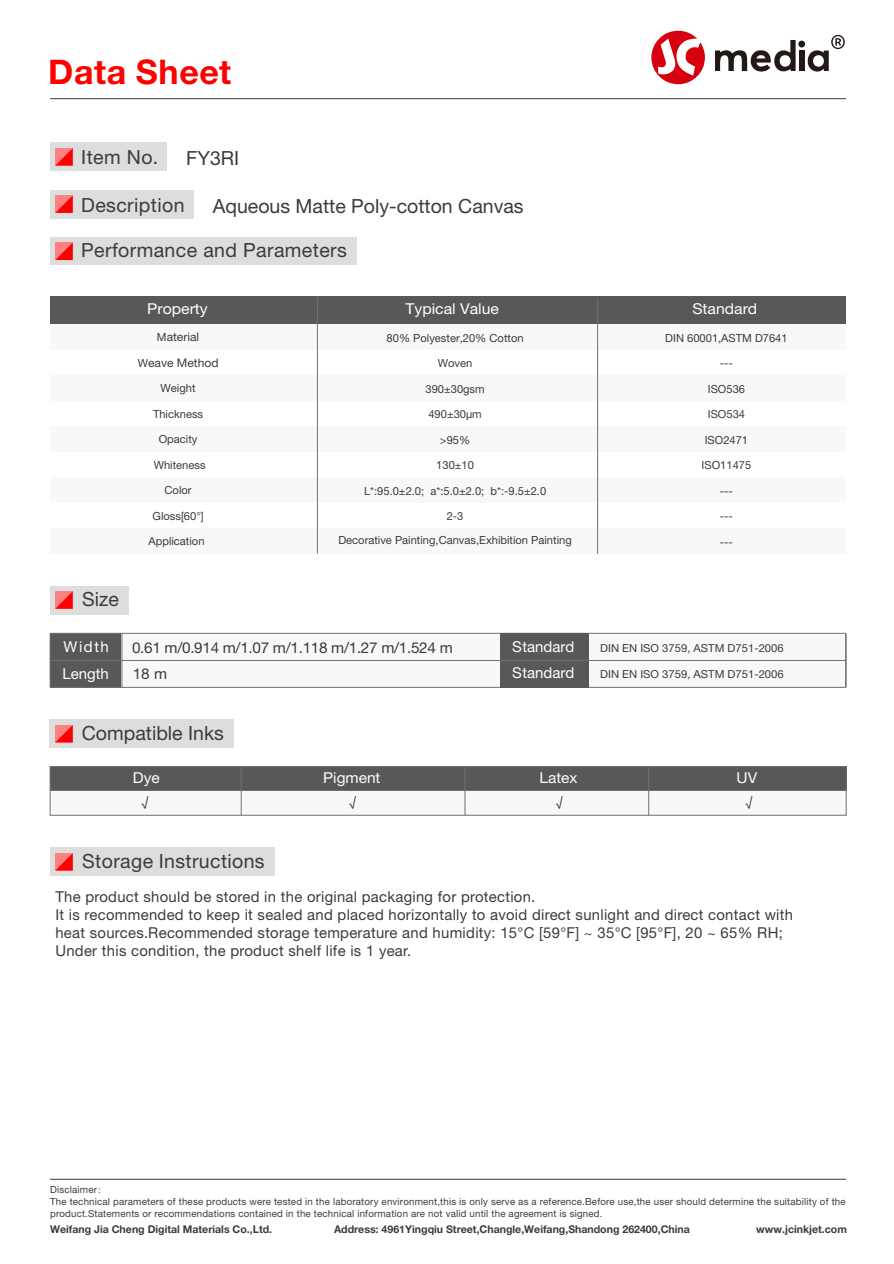
<style>
.page{position:relative;width:894px;height:1264px;background:#fff}
.page>*{position:absolute;margin:0;border:0;box-sizing:border-box;transform-origin:0 0}
.t1{font:700 33.9px "Helvetica Neue LT Pro";letter-spacing:.02em;color:#f00}
.t2{font:19.5px "Helvetica Neue LT Pro";letter-spacing:.02em;color:#3e3a39}
.t3{font:19.5px "Helvetica Neue LT Pro";color:#3e3a39}
.t4{font:15px/17.9px "Helvetica Neue LT Pro";letter-spacing:.02em;color:#3e3a39}
.t5{font:15px "Helvetica Neue LT Pro";color:#fff}
.t6{font:15px "Helvetica Neue LT Pro";letter-spacing:-.02em;color:#3d3a39}
.t7{font:15px "Helvetica Neue LT Pro";color:#fff;scale:1.05 1}
.t8{font:12.45px "Helvetica Neue LT Pro";color:#3e3a39;scale:1.04 1}
.t9{font:11.85px/25.5px "Helvetica Neue LT Pro";color:#3d3a39;text-align:center}
.t10{font:11.1px/24px "Helvetica Neue LT Pro";color:#3d3a39;text-align:center}
.t11{font:700 10.65px "Helvetica Neue LT Pro";color:#3e3a39}
.t12{font:9.75px/11.6px "Helvetica Neue LT Pro";letter-spacing:.02em;color:#3e3a39}
.s1{font-size:11.1px}
.s2{font-family:"Adobe Song Std";font-weight:300}
</style>
<div class="page">
<hr style="left:50px;top:1178px;width:796px;height:1px;background:#3e3a39">
<div style="left:50px;top:296px;width:795px;height:28px;background:#595757"></div>
<div style="left:50px;top:324px;width:795px;height:26px;background:#f7f8f8"></div>
<div style="left:50px;top:375px;width:795px;height:26px;background:#f7f8f8"></div>
<div style="left:50px;top:426px;width:795px;height:26px;background:#f7f8f8"></div>
<div style="left:50px;top:477px;width:795px;height:26px;background:#f7f8f8"></div>
<div style="left:50px;top:528px;width:795px;height:26px;background:#f7f8f8"></div>
<div style="left:50px;top:766px;width:795px;height:24px;background:#595757"></div>
<div style="left:50px;top:790px;width:796px;height:25px;background:#f7f8f8"></div>
<hr style="left:50px;top:790px;width:796px;height:1px;background:#727171">
<hr style="left:241px;top:767px;width:1px;height:48px;background:#727171">
<hr style="left:648px;top:767px;width:1px;height:48px;background:#727171">
<hr style="left:464px;top:767px;width:1px;height:48px;background:#727171">
<div style="left:50px;top:766px;width:796px;height:49px;border:1px solid #727171"></div>
<hr style="left:597px;top:298px;width:1px;height:256px;background:#727171">
<hr style="left:317px;top:296px;width:1px;height:257px;background:#727171">
<div style="left:50px;top:142px;width:117px;height:29px;background:#dcdddd"></div>
<div style="left:50px;top:237px;width:306px;height:28px;background:#dcdddd"></div>
<svg style="left:55px;top:148px;width:18px;height:17px"></svg>
<svg style="left:55px;top:243px;width:18px;height:17px"></svg>
<div style="left:50px;top:190px;width:143px;height:29px;background:#dcdddd"></div>
<svg style="left:55px;top:195px;width:18px;height:18px"></svg>
<div style="left:50px;top:633px;width:72px;height:54px;background:#595757"></div>
<div style="left:122px;top:633px;width:722px;height:54px;background:#f7f8f8"></div>
<hr style="left:50px;top:633px;width:795px;height:1px;background:#727171">
<hr style="left:50px;top:633px;width:1px;height:54px;background:#727171">
<hr style="left:845px;top:633px;width:1px;height:54px;background:#727171">
<hr style="left:122px;top:633px;width:1px;height:54px;background:#727171">
<hr style="left:50px;top:687px;width:795px;height:1px;background:#727171">
<div style="left:50px;top:585px;width:79px;height:29px;background:#dcdddd"></div>
<svg style="left:55px;top:591px;width:18px;height:17px"></svg>
<div style="left:500px;top:633px;width:88px;height:54px;background:#595757"></div>
<div style="left:49px;top:719px;width:185px;height:29px;background:#dcdddd"></div>
<svg style="left:55px;top:725px;width:18px;height:17px"></svg>
<div style="left:50px;top:847px;width:224px;height:29px;background:#dcdddd"></div>
<svg style="left:55px;top:853px;width:18px;height:17px"></svg>
<hr style="left:50px;top:98px;width:796px;height:1px;background:#3e3a39">
<svg style="left:651px;top:31px;width:53px;height:53px"></svg>
<svg style="left:807px;top:35px;width:37px;height:37px"></svg>
<svg style="left:715px;top:40px;width:80px;height:32px"></svg>
<div style="left:799px;top:51px;width:5px;height:20px;background:#231815"></div>
<div style="left:798px;top:41px;width:7px;height:7px;background:#231815;border-radius:50%"></div>
<hr style="left:50px;top:660px;width:795px;height:1px;background:#727171">
<h1 class="t1" style="left:48px;top:50px;width:184px">Data Sheet</h1>
<h2 class="t2" style="left:81px;top:145px;width:79px">Item No.</h2>
<h2 class="t2" style="left:186px;top:146px;width:55px">FY3RI</h2>
<h2 class="t3" style="left:213px;top:194px;width:312px">Aqueous Matte Poly-cotton Canvas</h2>
<h2 class="t2" style="left:81px;top:193px;width:105px">Description</h2>
<h2 class="t2" style="left:81px;top:238px;width:267px">Performance and Parameters</h2>
<h3 class="t7" style="left:147px;top:299px;width:59px">Property</h3>
<h3 class="t7" style="left:405px;top:299px;width:91px">Typical Value</h3>
<h3 class="t7" style="left:692px;top:299px;width:63px">Standard</h3>
<h2 class="t2" style="left:82px;top:587px;width:38px">Size</h2>
<p class="t9" style="left:138px;top:324px;width:82px"><span class="s1">M</span>aterial<br><span class="s1">W</span>eave Method</p>
<p class="t10" style="left:161px;top:376px;width:36px">Weight</p>
<p class="t10" style="left:153px;top:401px;width:52px">Thickness</p>
<p class="t10" style="left:159px;top:427px;width:40px">Opacity</p>
<p class="t10" style="left:154px;top:452px;width:53px">Whiteness</p>
<p class="t10" style="left:164px;top:478px;width:29px">Color</p>
<p class="t10" style="left:152px;top:503px;width:53px">Gloss[60°]</p>
<p class="t10" style="left:148px;top:529px;width:57px">Application</p>
<p class="t10" style="left:386px;top:325px;width:138px">80% Polyester,20% Cotton</p>
<p class="t10" style="left:438px;top:351px;width:36px">Woven</p>
<p class="t10" style="left:425px;top:376px;width:61px">390±30gsm</p>
<p class="t10" style="left:428px;top:402px;width:55px">490±30μm</p>
<p class="t10" style="left:440px;top:427px;width:32px">&gt;95%</p>
<p class="t10" style="left:436px;top:453px;width:39px">130±10</p>
<p class="t10" style="left:364px;top:478px;width:184px">L*:95.0±2.0; a*:5.0±2.0; b*:-9.5±2.0</p>
<p class="t10" style="left:338px;top:504px;width:235px">2-3<br>Decorative Painting,Canvas,Exhibition Painting</p>
<p class="t10" style="left:665px;top:325px;width:124px">DIN 60001,ASTM D7641</p>
<p class="t10" style="left:719px;top:351px;width:15px">---</p>
<p class="t10" style="left:707px;top:376px;width:39px">ISO536</p>
<p class="t10" style="left:707px;top:402px;width:39px">ISO534</p>
<p class="t10" style="left:704px;top:427px;width:45px">ISO2471</p>
<p class="t10" style="left:701px;top:453px;width:51px">ISO11475</p>
<p class="t10" style="left:719px;top:478px;width:15px">---</p>
<p class="t10" style="left:719px;top:504px;width:15px">---</p>
<p class="t10" style="left:719px;top:529px;width:15px">---</p>
<h3 class="t5" style="left:63px;top:637px;width:47px">Width</h3>
<h3 class="t6" style="left:132px;top:638px;width:322px">0.61 m/0.914 m/1.07 m/1.118 m/1.27 m/1.524 m</h3>
<h3 class="t5" style="left:62px;top:664px;width:48px">Length</h3>
<h3 class="t6" style="left:133px;top:664px;width:36px">18 m</h3>
<h3 class="t5" style="left:512px;top:637px;width:64px">Standard</h3>
<p class="t10" style="left:600px;top:636px;width:185px">DIN EN ISO 3759, ASTM D751-2006</p>
<p class="t10" style="left:600px;top:661px;width:185px">DIN EN ISO 3759, ASTM D751-2006</p>
<h3 class="t5" style="left:512px;top:663px;width:64px">Standard</h3>
<h2 class="t3" style="left:82px;top:720px;width:143px">Compatible Inks</h2>
<h3 class="t5" style="left:133px;top:768px;width:28px">Dye</h3>
<h3 class="t5" style="left:323px;top:768px;width:59px">Pigment</h3>
<h3 class="t5" style="left:539px;top:768px;width:40px">Latex</h3>
<h3 class="t5" style="left:736px;top:768px;width:22px">UV</h3>
<p class="t8" style="left:142px;top:794px;width:8px">√</p>
<p class="t8" style="left:349px;top:794px;width:8px">√</p>
<p class="t8" style="left:556px;top:794px;width:8px">√</p>
<p class="t8" style="left:745px;top:794px;width:8px">√</p>
<h2 class="t2" style="left:82px;top:849px;width:184px">Storage Instructions</h2>
<p class="t4" style="left:55px;top:887px;width:739px">The product should be stored in the original packaging for protection.<br>It is recommended to keep it sealed and placed horizontally to avoid direct sunlight and direct contact with heat sources.Recommended storage temperature and humidity: 15°C [59°F] ~ 35°C [95°F], 20 ~ 65% RH; Under this condition, the product shelf life is 1 year.</p>
<p class="t12" style="left:50px;top:1183px;width:796px">Disclaimer<span class="s2">：<br></span>The technical parameters of these products were tested in the laboratory environment,this is only serve as a reference.Before use,the user should determine the suitability of the product.Statements or recommendations contained in the technical information are not valid until the agreement is signed.</p>
<p class="t11" style="left:50px;top:1222px;width:223px">Weifang Jia Cheng Digital Materials Co.,Ltd.</p>
<p class="t11" style="left:334px;top:1222px;width:357px">Address: 4961Yingqiu Street,Changle,Weifang,Shandong 262400,China</p>
<p class="t11" style="left:756px;top:1222px;width:92px">www.jcinkjet.com</p>
</div>
